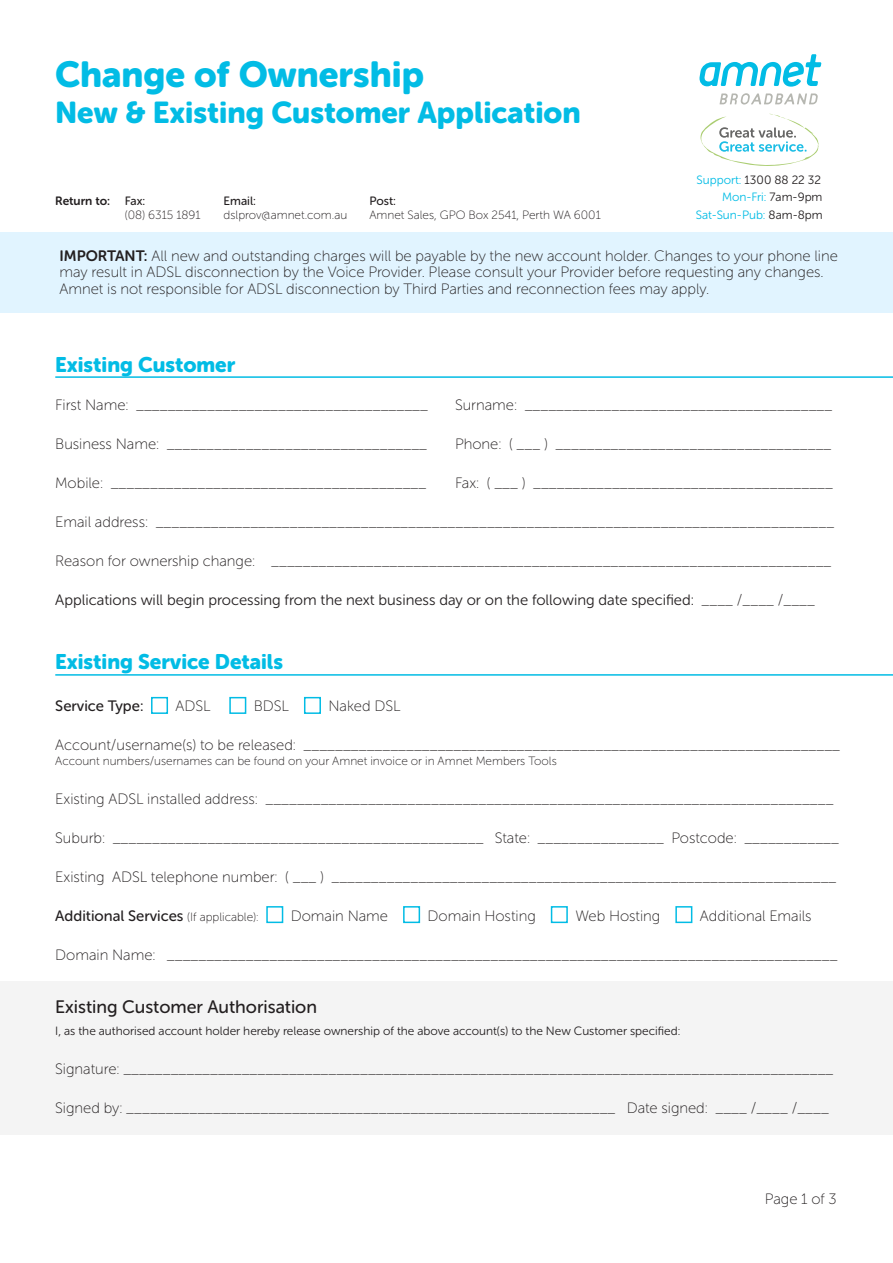
<style>
.page{position:relative;width:893px;height:1263px;background:#fff}
.page>*{position:absolute;margin:0;border:0;box-sizing:border-box;transform-origin:0 0}
.t1{font:36px "Museo Sans Rounded 900";color:#02bce5}
.t2{font:30px "Museo Sans Rounded 900";color:#02bce5}
.t3{font:21px "Museo Sans Rounded 900";color:#02bce5}
.t4{font:18px "Museo Sans Rounded 500";color:#231f20}
.t5{font:15px/16.5px "Museo Sans Rounded 100";color:#231f20}
.t6{font:15px "Museo Sans Rounded 300";color:#231f20}
.t7{font:15px "Museo Sans Rounded 500";color:#231f20}
.t8{font:12px "Museo Sans Rounded 100";color:#231f20}
.t9{font:12px "Museo Sans Rounded 300";color:#231f20}
.t10{font:12px "Museo Sans Rounded 300";color:#02bce5}
.t11{font:12px "Museo Sans Rounded 500";color:#231f20}
.t12{font:12px "Museo Sans Rounded 700";color:#231f20}
.s1{color:#02bce5}
.s2{color:#231f20}
.s3{font-family:"Museo Sans Rounded 700"}
.s4{font-family:"Museo Sans Rounded 100"}
.s5{font-family:"Museo Sans Rounded 100";font-size:12px}
</style>
<div class="page">
<div style="left:0;top:982px;width:893px;height:153px;background:#f4f4f4"></div>
<div style="left:0;top:232px;width:893px;height:81px;background:#e1f4ff"></div>
<svg style="left:720px;top:93px;width:98px;height:12px"></svg>
<svg style="left:699px;top:54px;width:122px;height:33px"></svg>
<svg style="left:700px;top:114px;width:119px;height:52px"></svg>
<hr style="left:55px;top:376px;width:838px;height:2px;background:#02bce5">
<hr style="left:55px;top:674px;width:838px;height:2px;background:#02bce5">
<div style="left:151px;top:697px;width:17px;height:17px;border:2px solid #02bce5"></div>
<div style="left:229px;top:697px;width:17px;height:17px;border:2px solid #02bce5"></div>
<div style="left:304px;top:697px;width:17px;height:17px;border:2px solid #02bce5"></div>
<div style="left:266px;top:906px;width:17px;height:17px;border:2px solid #02bce5"></div>
<div style="left:403px;top:906px;width:17px;height:17px;border:2px solid #02bce5"></div>
<div style="left:551px;top:906px;width:17px;height:17px;border:2px solid #02bce5"></div>
<div style="left:675px;top:906px;width:17px;height:17px;border:2px solid #02bce5"></div>
<p class="t1" style="left:55px;top:53px;width:370px">Change of Ownership</p>
<p class="t2" style="left:55px;top:95px;width:527px">New &amp; Existing Customer Application</p>
<p class="t12" style="left:55px;top:194px;width:56px">Return to:</p>
<p class="t11" style="left:125px;top:194px;width:22px">Fax:</p>
<p class="t8" style="left:125px;top:209px;width:77px">(08) 6315 1891</p>
<p class="t11" style="left:224px;top:194px;width:34px">Email:</p>
<p class="t8" style="left:224px;top:209px;width:125px">dslprov@amnet.com.au</p>
<p class="t11" style="left:369px;top:194px;width:28px">Post:</p>
<p class="t8" style="left:369px;top:209px;width:233px">Amnet Sales, GPO Box 2541, Perth WA 6001</p>
<p class="t9" style="left:696px;top:173px;width:126px"><span class="s1">Support:</span> 1300 88 22 32</p>
<p class="t10" style="left:696px;top:208px;width:128px">Sat-Sun-Pub: <span class="s2">8am-8pm</span></p>
<p class="t10" style="left:722px;top:191px;width:102px">Mon-Fri: <span class="s2">7am-9pm</span></p>
<p class="t5" style="left:60px;top:247px;width:780px"><span class="s3">IMPORTANT:</span> All new and outstanding charges will be payable by the new account holder. Changes to your phone line may result in ADSL disconnection by the Voice Provider. Please consult your Provider before requesting any changes.<br>Amnet is not responsible for ADSL disconnection by Third Parties and reconnection fees may apply.</p>
<p class="t3" style="left:55px;top:352px;width:181px">Existing Customer</p>
<p class="t5" style="left:55px;top:397px;width:374px">First Name: _____________________________________</p>
<p class="t5" style="left:55px;top:436px;width:373px">Business Name: _________________________________</p>
<p class="t5" style="left:55px;top:475px;width:373px">Mobile: ________________________________________</p>
<p class="t5" style="left:455px;top:397px;width:379px">Surname: _______________________________________</p>
<p class="t5" style="left:455px;top:436px;width:378px">Phone: ( ___ ) ___________________________________</p>
<p class="t5" style="left:455px;top:475px;width:379px">Fax: ( ___ ) ______________________________________</p>
<p class="t5" style="left:55px;top:514px;width:780px">Email address: ______________________________________________________________________________________</p>
<p class="t5" style="left:55px;top:553px;width:778px">Reason for ownership change: _______________________________________________________________________</p>
<p class="t6" style="left:55px;top:592px;width:761px">Applications will begin processing from the next business day or on the following date specified: <span class="s4">____ /____ /____</span></p>
<p class="t3" style="left:55px;top:649px;width:229px">Existing Service Details</p>
<p class="t7" style="left:55px;top:697px;width:90px">Service Type:</p>
<p class="t5" style="left:176px;top:698px;width:37px">ADSL</p>
<p class="t5" style="left:254px;top:698px;width:37px">BDSL</p>
<p class="t5" style="left:328px;top:698px;width:73px">Naked DSL</p>
<p class="t5" style="left:55px;top:737px;width:786px">Account/username(s) to be released: ____________________________________________________________________</p>
<p class="t8" style="left:55px;top:754px;width:503px">Account numbers/usernames can be found on your Amnet invoice or in Amnet Members Tools</p>
<p class="t5" style="left:55px;top:791px;width:780px">Existing ADSL installed address: ________________________________________________________________________</p>
<p class="t5" style="left:55px;top:830px;width:785px">Suburb: _______________________________________________ State: ________________ Postcode: ____________</p>
<p class="t5" style="left:55px;top:869px;width:783px">Existing ADSL telephone number: ( ___ ) ________________________________________________________________</p>
<p class="t7" style="left:55px;top:907px;width:205px">Additional Services <span class="s5">(If applicable):</span></p>
<p class="t5" style="left:291px;top:908px;width:99px">Domain Name</p>
<p class="t5" style="left:428px;top:908px;width:110px">Domain Hosting</p>
<p class="t5" style="left:575px;top:908px;width:87px">Web Hosting</p>
<p class="t5" style="left:700px;top:908px;width:113px">Additional Emails</p>
<p class="t5" style="left:55px;top:947px;width:784px">Domain Name: _____________________________________________________________________________________</p>
<p class="t4" style="left:55px;top:996px;width:263px">Existing Customer Authorisation</p>
<p class="t9" style="left:55px;top:1025px;width:626px">I, as the authorised account holder hereby release ownership of the above account(s) to the New Customer specified:</p>
<p class="t5" style="left:55px;top:1061px;width:780px">Signature: __________________________________________________________________________________________</p>
<p class="t5" style="left:55px;top:1100px;width:775px">Signed by: ______________________________________________________________ Date signed: ____ /____ /____</p>
<p class="t5" style="left:765px;top:1191px;width:74px">Page 1 of 3</p>
</div>
